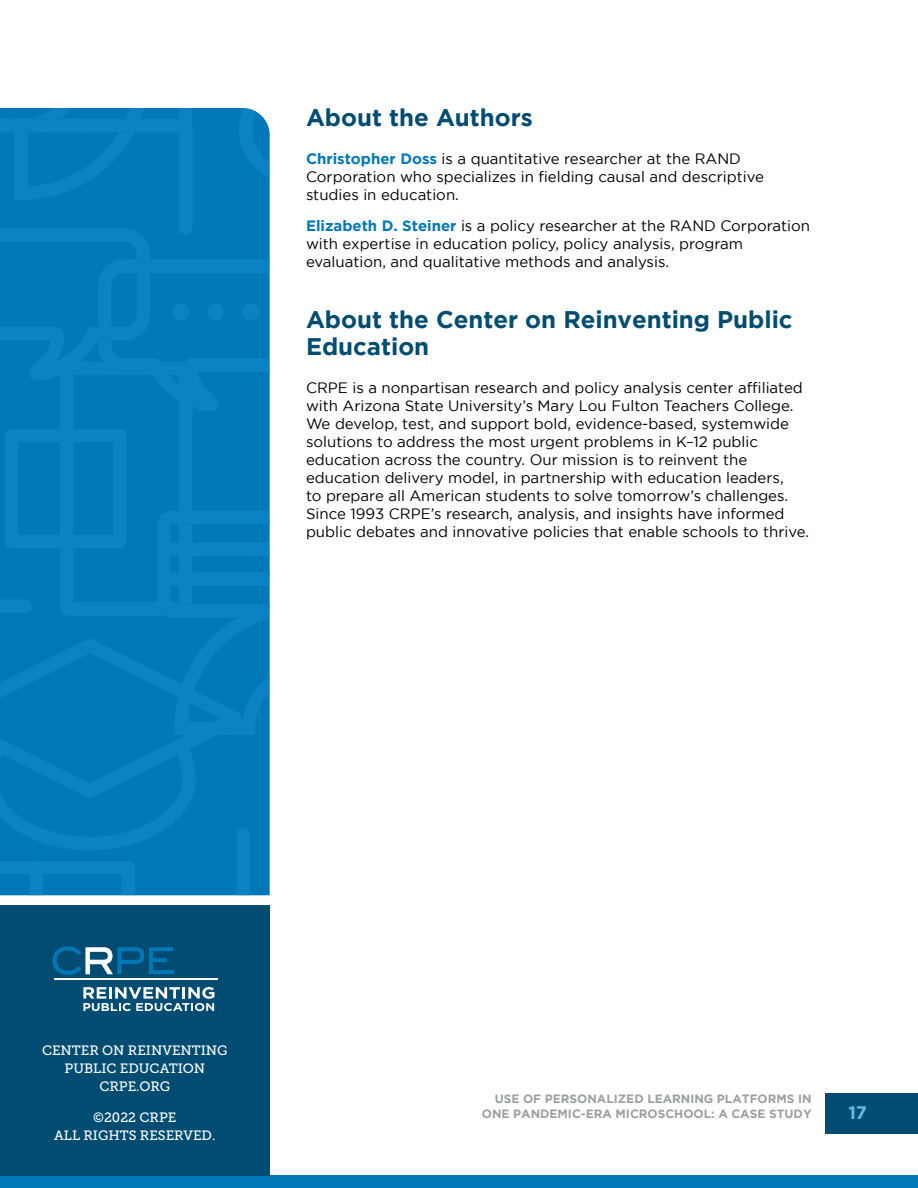
<style>
.page{position:relative;width:918px;height:1188px;background:#fff}
.page>*{position:absolute;margin:0;border:0;box-sizing:border-box;transform-origin:0 0}
.t1{font:700 24px/27px "Gotham";color:#004c72}
.t2{font:700 18px "Gotham";color:#60bdeb}
.t3{font:15px/18px "Gotham";color:#000}
.t4{font:13.5px/18px "Museo Slab 500";color:#fff;text-align:center}
.t5{font:700 12px/14.4px "Gotham";color:#9ba0a3;text-align:right}
.s1{font-weight:700;color:#0078b8}
</style>
<div class="page">
<div style="left:825px;top:1093px;width:93px;height:40px;background:#004c72"></div>
<div style="left:0;top:1176px;width:918px;height:12px;background:#0078b8"></div>
<svg style="left:0;top:108px;width:270px;height:787px;background:#037bbb"></svg>
<div style="left:0;top:905px;width:270px;height:271px;background:#004c72"></div>
<hr style="left:54px;top:978px;width:163px;height:1px;background:#fff">
<svg style="left:83px;top:987px;width:131px;height:24px"></svg>
<svg style="left:52px;top:946px;width:122px;height:29px"></svg>
<h1 class="t1" style="left:306px;top:103px;width:228px">About the Authors</h1>
<p class="t3" style="left:306px;top:149px;width:459px"><span class="s1">Christopher Doss</span> is a quantitative researcher at the RAND<br>Corporation who specializes in fielding causal and descriptive studies in education.</p>
<p class="t3" style="left:306px;top:217px;width:505px"><span class="s1">Elizabeth D. Steiner</span> is a policy researcher at the RAND Corporation with expertise in education policy, policy analysis, program evaluation, and qualitative methods and analysis.</p>
<h1 class="t1" style="left:306px;top:305px;width:488px">About the Center on Reinventing Public<br>Education</h1>
<p class="t3" style="left:306px;top:379px;width:505px">CRPE is a nonpartisan research and policy analysis center affiliated with Arizona State University’s Mary Lou Fulton Teachers College.<br>We develop, test, and support bold, evidence-based, systemwide solutions to address the most urgent problems in K–12 public education across the country. Our mission is to reinvent the education delivery model, in partnership with education leaders,<br>to prepare all American students to solve tomorrow’s challenges.<br>Since 1993 CRPE’s research, analysis, and insights have informed public debates and innovative policies that enable schools to thrive.</p>
<p class="t4" style="left:42px;top:1041px;width:187px">CENTER ON REINVENTING<br>PUBLIC EDUCATION<br>CRPE.ORG</p>
<p class="t4" style="left:54px;top:1109px;width:163px">©2022 CRPE<br>ALL RIGHTS RESERVED.</p>
<p class="t5" style="left:482px;top:1092px;width:331px">USE OF PERSONALIZED LEARNING PLATFORMS IN<br>ONE PANDEMIC-ERA MICROSCHOOL: A CASE STUDY</p>
<p class="t2" style="left:848px;top:1102px;width:20px">17</p>
</div>
